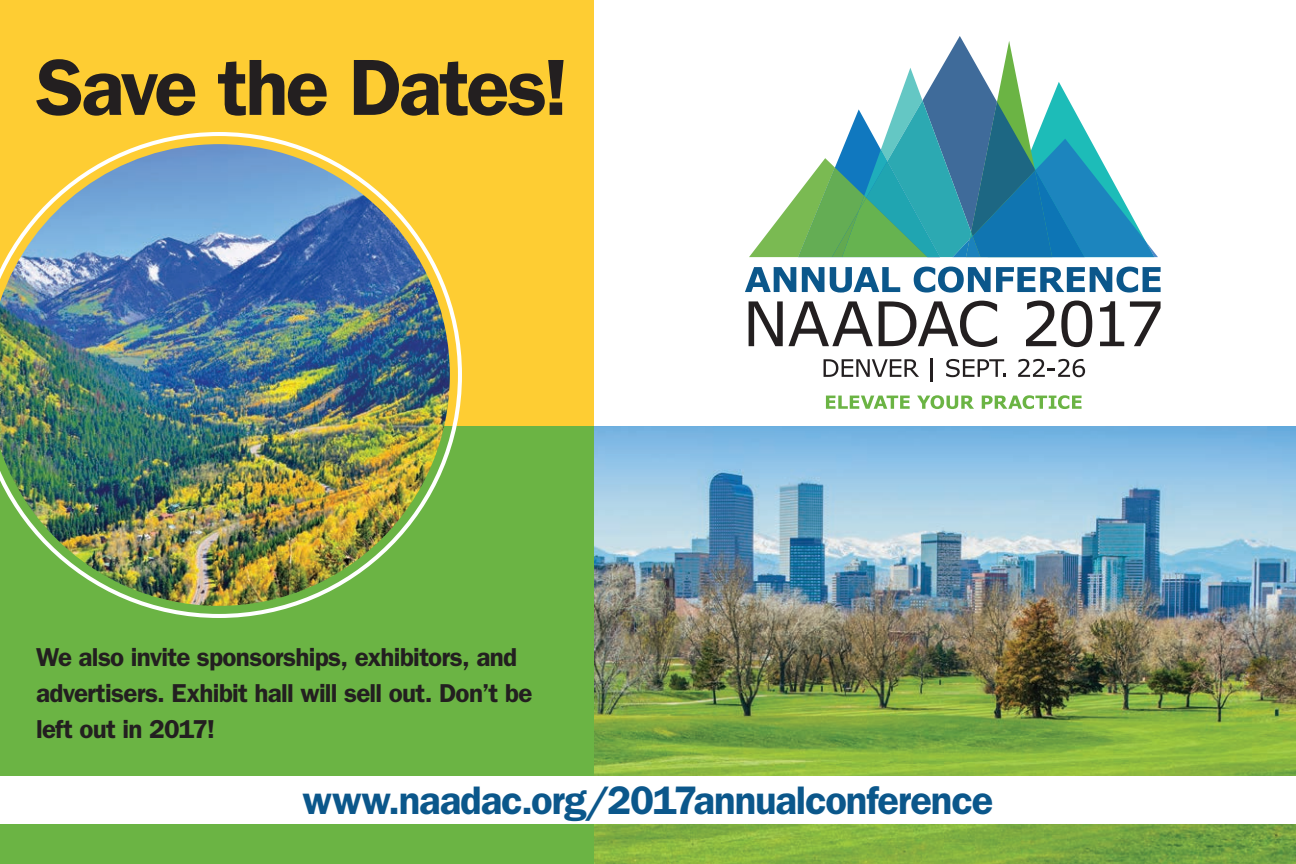
<style>
.page{position:relative;width:1296px;height:864px;background:#fff}
.page>*{position:absolute;margin:0;border:0;box-sizing:border-box;transform-origin:0 0}
.t1{font:600 80px "ITC Franklin Gothic Std";letter-spacing:-.035em;color:#231f20}
.t2{font:600 40px "ITC Franklin Gothic Std";letter-spacing:-.03em;color:#0b578b}
.t3{font:600 26px/36px "ITC Franklin Gothic Std";letter-spacing:-.03em;color:#231f20}
</style>
<div class="page">
<img style="left:594px;top:426px;width:702px;height:438px">
<div style="left:0;top:426px;width:594px;height:438px;background:#6bb444"></div>
<div style="left:0;top:776px;width:1296px;height:48px;background:#fff"></div>
<svg style="left:749px;top:301px;width:124px;height:45px"></svg>
<svg style="left:879px;top:301px;width:118px;height:46px"></svg>
<svg style="left:1026px;top:301px;width:66px;height:46px"></svg>
<svg style="left:1100px;top:301px;width:24px;height:45px"></svg>
<svg style="left:1130px;top:301px;width:31px;height:45px"></svg>
<svg style="left:824px;top:359px;width:95px;height:18px"></svg>
<hr style="left:931px;top:358px;width:2px;height:24px;background:#231f20">
<svg style="left:946px;top:359px;width:60px;height:18px"></svg>
<svg style="left:1018px;top:359px;width:67px;height:18px"></svg>
<svg style="left:826px;top:396px;width:84px;height:13px"></svg>
<svg style="left:917px;top:395px;width:57px;height:14px"></svg>
<svg style="left:982px;top:395px;width:100px;height:14px"></svg>
<svg style="left:745px;top:267px;width:51px;height:25px"></svg>
<svg style="left:802px;top:267px;width:98px;height:26px"></svg>
<svg style="left:914px;top:267px;width:247px;height:26px"></svg>
<svg style="left:749px;top:36px;width:409px;height:221px"></svg>
<div style="left:0;top:0;width:594px;height:426px;background:#fecd33"></div>
<img style="left:0;top:132px;width:462px;height:486px">
<h1 class="t1" style="left:36px;top:40px;width:534px">Save the Dates!</h1>
<p class="t3" style="left:36px;top:639px;width:498px">We also invite sponsorships, exhibitors, and advertisers. Exhibit hall will sell out. Don’t be left out in 2017!</p>
<h2 class="t2" style="left:303px;top:776px;width:692px">www.naadac.org/2017annualconference</h2>
</div>
